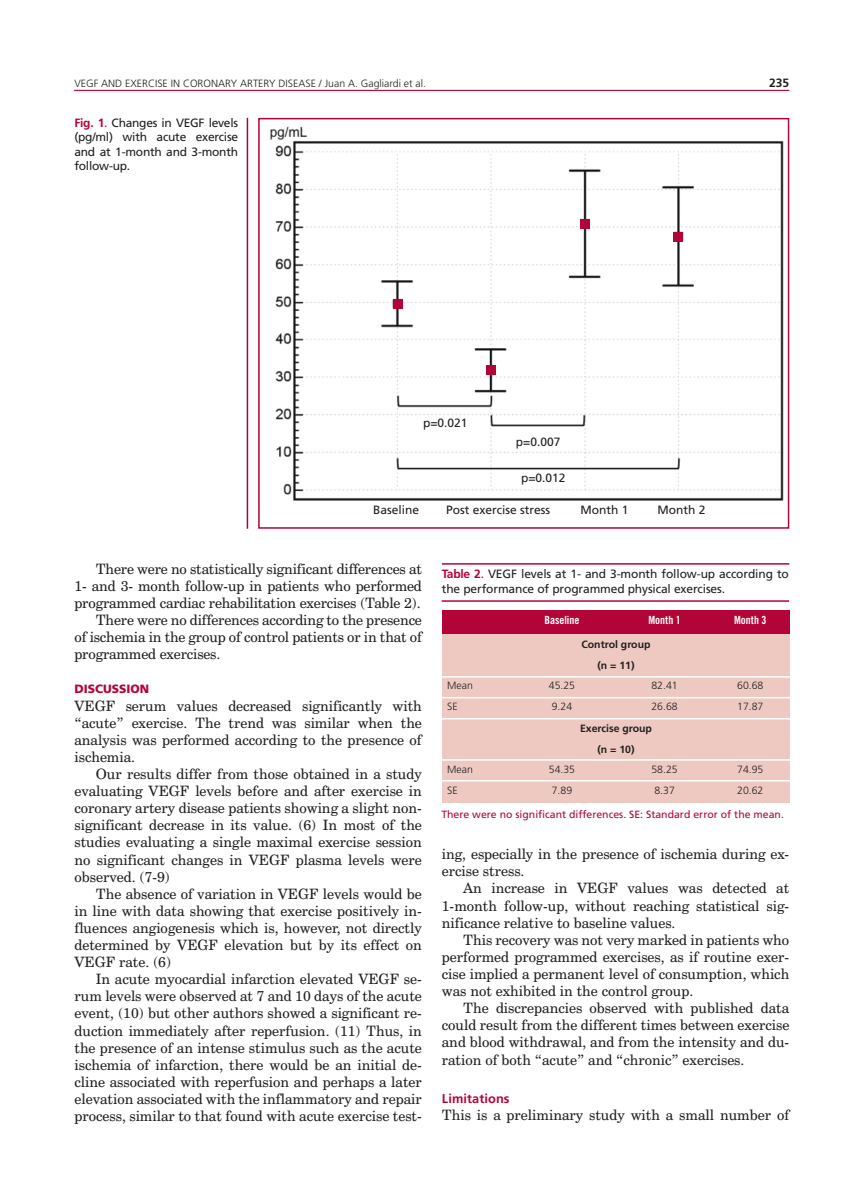
<style>
.page{position:relative;width:851px;height:1191px;background:#fff}
.page>*{position:absolute;margin:0;border:0;box-sizing:border-box;transform-origin:0 0}
.t1{font:14.25px/17.1px "Century Schoolbook BT";color:#231f20;text-align:justify}
.t2{font:700 12.75px "Frutiger LT Std";letter-spacing:.01em;color:#b30437}
.t3{font:12px/14.4px "Frutiger LT Std";letter-spacing:-.02em;color:#231f20;text-align:justify}
.t4{font:12px/14.4px "Frutiger";letter-spacing:-.01em;color:#231f20}
.t5{font:12px "Frutiger LT Std";color:#231f20}
.t6{font:12px "Frutiger Black B";color:#b30437}
.t7{font:700 12px "Frutiger LT Std";color:#231f20}
.t8{font:11.25px "Trade Gothic LT Std Bd Cn 20";color:#fff}
.t9{font:300 10.5px/21px "Frutiger LT Std";color:#231f20}
.t10{font:10.5px "Frutiger";color:#b30437}
.t11{font:700 10.5px/21px "Frutiger LT Std";color:#231f20;text-align:center}
.s1{font-weight:700;color:#b30437}
.s2{color:#b30437}
.s3{font-family:"Frutiger LT Std";font-weight:700;color:#b30437}
</style>
<div class="page">
<hr style="left:74px;top:90px;width:715px;height:1px;background:#b30437">
<img style="left:270px;top:126px;width:514px;height:375px">
<hr style="left:246px;top:118px;width:2px;height:411px;background:#b30437">
<div style="left:258px;top:118px;width:531px;height:411px;border:2px solid #b30437"></div>
<div style="left:392px;top:299px;width:10px;height:10px;background:#b30437"></div>
<div style="left:486px;top:365px;width:9px;height:10px;background:#b30437"></div>
<div style="left:579px;top:219px;width:10px;height:10px;background:#b30437"></div>
<div style="left:673px;top:232px;width:10px;height:10px;background:#b30437"></div>
<div style="left:413px;top:416px;width:64px;height:15px;background:#fff"></div>
<div style="left:506px;top:434px;width:66px;height:15px;background:#fff"></div>
<div style="left:509px;top:471px;width:66px;height:15px;background:#fff"></div>
<hr style="left:442px;top:563px;width:347px;height:1px;background:#b30437">
<hr style="left:441px;top:600px;width:348px;height:2px;background:#b30437">
<div style="left:442px;top:610px;width:347px;height:24px;background:#b30437"></div>
<div style="left:442px;top:634px;width:347px;height:169px;background:#eec9c2"></div>
<hr style="left:438px;top:676px;width:355px;height:1px;background:#fff">
<hr style="left:438px;top:759px;width:355px;height:1px;background:#fff">
<hr style="left:438px;top:697px;width:355px;height:1px;background:#fff">
<hr style="left:438px;top:718px;width:355px;height:1px;background:#fff">
<hr style="left:438px;top:780px;width:355px;height:1px;background:#fff">
<p class="t9" style="left:74px;top:73px;width:124px">VEGF AND EXERCISE IN CORONARY</p>
<p class="t9" style="left:240px;top:73px;width:7px">ARTERY</p>
<p class="t9" style="left:278px;top:73px;width:13px">DISEASE</p>
<p class="t9" style="left:319px;top:73px;width:109px">/ Juan A. Gagliardi et al.</p>
<p class="t7" style="left:769px;top:75px;width:22px">235</p>
<p class="t3" style="left:74px;top:115px;width:165px"><span class="s1">Fig. 1</span><span class="s2">.</span> Changes in VEGF levels (pg/ml) with acute exercise and at 1-month and 3-month follow-up.</p>
<p class="t3" style="left:423px;top:416px;width:46px">p=0.021</p>
<p class="t3" style="left:516px;top:434px;width:46px">p=0.007</p>
<p class="t3" style="left:521px;top:470px;width:46px">p=0.012</p>
<p class="t5" style="left:373px;top:502px;width:48px">Baseline</p>
<p class="t5" style="left:446px;top:502px;width:106px">Post exercise stress</p>
<p class="t3" style="left:580px;top:502px;width:49px">Month 1</p>
<p class="t3" style="left:657px;top:502px;width:49px">Month 2</p>
<p class="t1" style="left:96px;top:560px;width:327px">There were no statistically significant differences at</p>
<p class="t1" style="left:74px;top:577px;width:349px">1- and 3- month follow-up in patients who performed</p>
<p class="t1" style="left:74px;top:594px;width:347px">programmed cardiac rehabilitation exercises (Table 2).</p>
<p class="t1" style="left:96px;top:611px;width:327px">There were no differences according to the presence</p>
<p class="t1" style="left:74px;top:628px;width:349px">of ischemia in the group of control patients or in that of</p>
<p class="t1" style="left:74px;top:645px;width:147px">programmed exercises.</p>
<p class="t6" style="left:74px;top:682px;width:76px">DISCUSSION</p>
<p class="t1" style="left:74px;top:696px;width:349px">VEGF serum values decreased significantly with “acute” exercise. The trend was similar when the analysis was performed according to the presence of ischemia.</p>
<p class="t1" style="left:74px;top:765px;width:349px;text-indent:21px">Our results differ from those obtained in a study evaluating VEGF levels before and after exercise in coronary artery disease patients showing a slight non&shy;significant decrease in its value. (6) In most of the studies evaluating a single maximal exercise session no significant changes in VEGF plasma levels were observed. (7-9)</p>
<p class="t1" style="left:74px;top:885px;width:349px;text-indent:21px">The absence of variation in VEGF levels would be in line with data showing that exercise positively in&shy;fluences angiogenesis which is, however, not directly determined by VEGF elevation but by its effect on VEGF rate. (6)</p>
<p class="t1" style="left:74px;top:970px;width:349px;text-indent:21px">In acute myocardial infarction elevated VEGF se&shy;rum levels were observed at 7 and 10 days of the acute event, (10) but other authors showed a significant re&shy;duction immediately after reperfusion. (11) Thus, in the presence of an intense stimulus such as the acute ischemia of infarction, there would be an initial de&shy;cline associated with reperfusion and perhaps a later elevation associated with the inflammatory and repair process, similar to that found with acute exercise test-</p>
<p class="t4" style="left:442px;top:567px;width:348px"><span class="s3">Table 2</span><span class="s2">.</span> VEGF levels at 1- and 3-month follow-up according to the performance of programmed physical exercises.</p>
<p class="t8" style="left:544px;top:613px;width:36px">Baseline</p>
<p class="t8" style="left:648px;top:613px;width:34px">Month 1</p>
<p class="t8" style="left:734px;top:613px;width:34px">Month 3</p>
<p class="t9" style="left:447px;top:675px;width:27px">Mean<br>SE</p>
<p class="t9" style="left:447px;top:759px;width:27px">Mean<br>SE</p>
<p class="t11" style="left:581px;top:634px;width:71px">Control group (n = 11)</p>
<p class="t9" style="left:548px;top:675px;width:28px">45.25<br>9.24</p>
<p class="t9" style="left:651px;top:675px;width:28px">82.41<br>26.68</p>
<p class="t11" style="left:580px;top:718px;width:73px">Exercise group (n = 10)</p>
<p class="t9" style="left:548px;top:759px;width:28px">54.35<br>7.89</p>
<p class="t9" style="left:651px;top:759px;width:28px">58.25<br>8.37</p>
<p class="t9" style="left:737px;top:675px;width:28px">60.68<br>17.87</p>
<p class="t9" style="left:737px;top:759px;width:28px">74.95<br>20.62</p>
<p class="t10" style="left:441px;top:808px;width:344px">There were no significant differences. SE: Standard error of the mean.</p>
<p class="t1" style="left:442px;top:845px;width:349px">ing, especially in the presence of ischemia during ex&shy;ercise stress.</p>
<p class="t1" style="left:442px;top:879px;width:349px;text-indent:21px">An increase in VEGF values was detected at 1-month follow-up, without reaching statistical sig&shy;nificance relative to baseline values.</p>
<p class="t1" style="left:442px;top:931px;width:349px;text-indent:21px">This recovery was not very marked in patients who performed programmed exercises, as if routine exer&shy;cise implied a permanent level of consumption, which was not exhibited in the control group.</p>
<p class="t1" style="left:442px;top:999px;width:349px;text-indent:21px">The discrepancies observed with published data could result from the different times between exercise and blood withdrawal, and from the intensity and du&shy;ration of both “acute” and “chronic” exercises.</p>
<p class="t2" style="left:442px;top:1091px;width:69px">Limitations</p>
<p class="t1" style="left:442px;top:1106px;width:349px">This is a preliminary study with a small number of</p>
</div>
